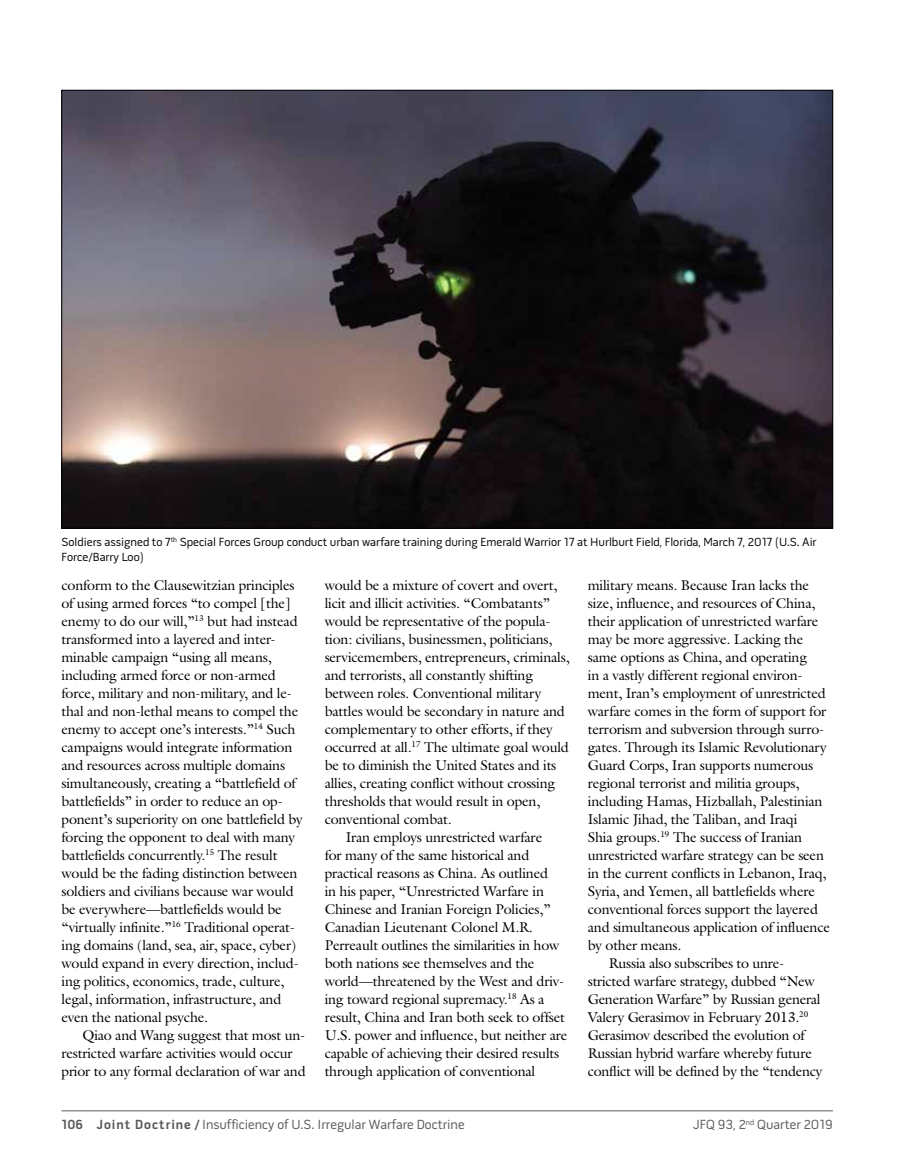
<style>
.page{position:relative;width:905px;height:1175px;background:#fff}
.page>*{position:absolute;margin:0;border:0;box-sizing:border-box;transform-origin:0 0}
.t1{font:14.25px/18px "Galliard Std";letter-spacing:-.015em;color:#000}
.t2{font:13.5px "Pill Gothic 600 mg";color:#58595b}
.t3{font:12px/15px "Pill Gothic 600 mg";color:#000}
.s1{font-weight:700}
</style>
<div class="page">
<hr style="left:62px;top:1110px;width:770px;height:1px;background:#58595b">
<img style="left:64px;top:92px;width:766px;height:434px">
<p class="t3" style="left:62px;top:536px;width:756px">Soldiers assigned to 7<sup>th</sup> Special Forces Group conduct urban warfare training during Emerald Warrior 17 at Hurlburt Field, Florida, March 7, 2017 (U.S. Air<br>Force/Barry Loo)</p>
<p class="t1" style="left:61px;top:575px;width:243px">conform to the Clausewitzian principles of using armed forces “to compel [the] enemy to do our will,”<sup>13</sup> but had instead transformed into a layered and inter&shy;minable campaign “using all means, including armed force or non-armed force, military and non-military, and le&shy;thal and non-lethal means to compel the enemy to accept one’s interests.”<sup>14</sup> Such campaigns would integrate information and resources across multiple domains simultaneously, creating a “battlefield of battlefields” in order to reduce an op&shy;ponent’s superiority on one battlefield by forcing the opponent to deal with many battlefields concurrently.<sup>15</sup> The result would be the fading distinction between soldiers and civilians because war would be everywhere—battlefields would be “virtually infinite.”<sup>16</sup> Traditional operat&shy;ing domains (land, sea, air, space, cyber) would expand in every direction, includ&shy;ing politics, economics, trade, culture, legal, information, infrastructure, and even the national psyche.</p>
<p class="t1" style="left:62px;top:1025px;width:245px;text-indent:21px">Qiao and Wang suggest that most un&shy;restricted warfare activities would occur prior to any formal declaration of war and</p>
<p class="t1" style="left:325px;top:575px;width:234px">would be a mixture of covert and overt,</p>
<p class="t1" style="left:325px;top:593px;width:227px">licit and illicit activities. “Combatants”</p>
<p class="t1" style="left:325px;top:611px;width:227px">would be representative of the popula-</p>
<p class="t1" style="left:325px;top:629px;width:229px">tion: civilians, businessmen, politicians,</p>
<p class="t1" style="left:325px;top:647px;width:246px">servicemembers, entrepreneurs, criminals,</p>
<p class="t1" style="left:325px;top:665px;width:210px">and terrorists, all constantly shifting</p>
<p class="t1" style="left:325px;top:683px;width:218px">between roles. Conventional military</p>
<p class="t1" style="left:325px;top:701px;width:242px">battles would be secondary in nature and</p>
<p class="t1" style="left:325px;top:719px;width:230px">complementary to other efforts, if they</p>
<p class="t1" style="left:325px;top:737px;width:246px">occurred at all.<sup>17</sup> The ultimate goal would</p>
<p class="t1" style="left:325px;top:755px;width:233px">be to diminish the United States and its</p>
<p class="t1" style="left:325px;top:773px;width:232px">allies, creating conflict without crossing</p>
<p class="t1" style="left:325px;top:791px;width:217px">thresholds that would result in open,</p>
<p class="t1" style="left:325px;top:809px;width:129px">conventional combat.</p>
<p class="t1" style="left:346px;top:827px;width:198px">Iran employs unrestricted warfare</p>
<p class="t1" style="left:325px;top:845px;width:206px">for many of the same historical and</p>
<p class="t1" style="left:325px;top:863px;width:225px">practical reasons as China. As outlined</p>
<p class="t1" style="left:325px;top:881px;width:221px">in his paper, “Unrestricted Warfare in</p>
<p class="t1" style="left:325px;top:899px;width:227px">Chinese and Iranian Foreign Policies,”</p>
<p class="t1" style="left:325px;top:917px;width:210px">Canadian Lieutenant Colonel M.R.</p>
<p class="t1" style="left:325px;top:935px;width:236px">Perreault outlines the similarities in how</p>
<p class="t1" style="left:325px;top:953px;width:211px">both nations see themselves and the</p>
<p class="t1" style="left:325px;top:971px;width:241px">world—threatened by the West and driv-</p>
<p class="t1" style="left:325px;top:989px;width:221px">ing toward regional supremacy.<sup>18</sup> As a</p>
<p class="t1" style="left:325px;top:1007px;width:242px">result, China and Iran both seek to offset</p>
<p class="t1" style="left:325px;top:1025px;width:244px">U.S. power and influence, but neither are</p>
<p class="t1" style="left:325px;top:1043px;width:236px">capable of achieving their desired results</p>
<p class="t1" style="left:325px;top:1061px;width:212px">through application of conventional</p>
<p class="t1" style="left:588px;top:575px;width:223px">military means. Because Iran lacks the</p>
<p class="t1" style="left:588px;top:593px;width:229px">size, influence, and resources of China,</p>
<p class="t1" style="left:588px;top:611px;width:232px">their application of unrestricted warfare</p>
<p class="t1" style="left:588px;top:629px;width:217px">may be more aggressive. Lacking the</p>
<p class="t1" style="left:588px;top:647px;width:221px">same options as China, and operating</p>
<p class="t1" style="left:588px;top:665px;width:216px">in a vastly different regional environ-</p>
<p class="t1" style="left:588px;top:683px;width:239px">ment, Iran’s employment of unrestricted</p>
<p class="t1" style="left:588px;top:701px;width:240px">warfare comes in the form of support for</p>
<p class="t1" style="left:588px;top:719px;width:238px">terrorism and subversion through surro-</p>
<p class="t1" style="left:588px;top:737px;width:240px">gates. Through its Islamic Revolutionary</p>
<p class="t1" style="left:588px;top:755px;width:227px">Guard Corps, Iran supports numerous</p>
<p class="t1" style="left:588px;top:773px;width:213px">regional terrorist and militia groups,</p>
<p class="t1" style="left:588px;top:791px;width:236px">including Hamas, Hizballah, Palestinian</p>
<p class="t1" style="left:588px;top:809px;width:211px">Islamic Jihad, the Taliban, and Iraqi</p>
<p class="t1" style="left:588px;top:827px;width:216px">Shia groups.<sup>19</sup> The success of Iranian</p>
<p class="t1" style="left:587px;top:845px;width:238px">unrestricted warfare strategy can be seen</p>
<p class="t1" style="left:587px;top:863px;width:240px">in the current conflicts in Lebanon, Iraq,</p>
<p class="t1" style="left:587px;top:881px;width:229px">Syria, and Yemen, all battlefields where</p>
<p class="t1" style="left:587px;top:899px;width:232px">conventional forces support the layered</p>
<p class="t1" style="left:587px;top:917px;width:244px">and simultaneous application of influence</p>
<p class="t1" style="left:587px;top:935px;width:95px">by other means.</p>
<p class="t1" style="left:608px;top:953px;width:177px">Russia also subscribes to unre-</p>
<p class="t1" style="left:587px;top:971px;width:228px">stricted warfare strategy, dubbed “New</p>
<p class="t1" style="left:587px;top:989px;width:234px">Generation Warfare” by Russian general</p>
<p class="t1" style="left:587px;top:1007px;width:222px">Valery Gerasimov in February 2013.<sup>20</sup></p>
<p class="t1" style="left:588px;top:1025px;width:218px">Gerasimov described the evolution of</p>
<p class="t1" style="left:588px;top:1043px;width:226px">Russian hybrid warfare whereby future</p>
<p class="t1" style="left:588px;top:1061px;width:236px">conflict will be defined by the “tendency</p>
<p class="t2" style="left:62px;top:1119px;width:404px"><span class="s1">106 Joint Doctrine /</span> Insufficiency of U.S. Irregular Warfare Doctrine</p>
<p class="t2" style="left:693px;top:1119px;width:141px">JFQ 93, 2<sup>nd</sup> Quarter 2019</p>
</div>
